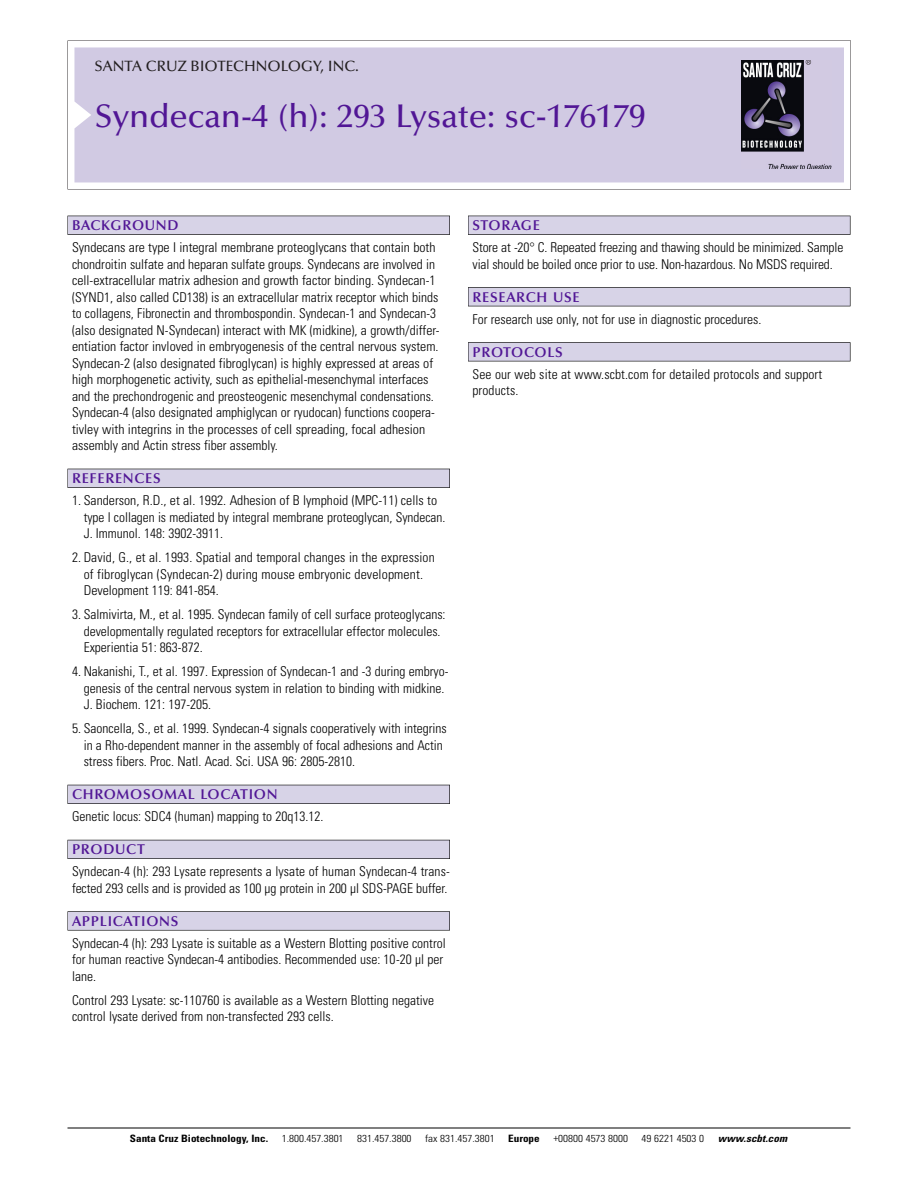
<style>
.page{position:relative;width:918px;height:1188px;background:#fff}
.page>*{position:absolute;margin:0;border:0;box-sizing:border-box;transform-origin:0 0}
.t1{font:500 33px "Optima";color:#511695}
.t2{font:500 15px "Optima";color:#231f20}
.t3{font:600 14.25px "Optima";letter-spacing:.05em;color:#511695}
.t4{font:300 condensed 13.5px/16.5px "Univers";color:#000}
.t5{font:300 condensed 10.2px "Univers";color:#000;scale:1.1 1}
.t6{font:700 condensed 10.2px "Univers";color:#000;scale:1.1 1}
.t7{font:italic 700 condensed 10.2px "Univers";letter-spacing:.005em;color:#000;scale:1.1 1}
</style>
<div class="page">
<svg style="left:68px;top:40px;width:783px;height:149px"></svg>
<div style="left:74px;top:47px;width:770px;height:135px;background:#d1cae3"></div>
<img style="left:741px;top:60px;width:90px;height:108px">
<div style="left:68px;top:216px;width:382px;height:19px;background:#525155"></div>
<div style="left:68px;top:216px;width:381px;height:18px;background:#d7d3e7"></div>
<div style="left:68px;top:469px;width:382px;height:19px;background:#515055"></div>
<div style="left:68px;top:469px;width:381px;height:18px;background:#d7d3e7"></div>
<div style="left:68px;top:785px;width:382px;height:19px;background:#525158"></div>
<div style="left:68px;top:785px;width:381px;height:18px;background:#d7d3e7"></div>
<div style="left:68px;top:840px;width:382px;height:19px;background:#54535a"></div>
<div style="left:68px;top:840px;width:381px;height:18px;background:#d7d3e7"></div>
<svg style="left:68px;top:911px;width:382px;height:20px"></svg>
<div style="left:68px;top:912px;width:381px;height:18px;background:#d7d3e7"></div>
<div style="left:468px;top:216px;width:382px;height:19px;background:#525155"></div>
<div style="left:468px;top:216px;width:382px;height:18px;background:#d7d3e7"></div>
<div style="left:468px;top:287px;width:382px;height:19px;background:#525155"></div>
<div style="left:468px;top:288px;width:382px;height:18px;background:#d7d3e7"></div>
<div style="left:468px;top:342px;width:382px;height:19px;background:#545357"></div>
<div style="left:468px;top:343px;width:382px;height:18px;background:#d7d3e7"></div>
<hr style="left:68px;top:1128px;width:782px;height:1px;background:#000">
<p class="t2" style="left:94px;top:61px;width:266px">SANTA CRUZ BIOTECHNOLOGY, INC.</p>
<h1 class="t1" style="left:94px;top:103px;width:553px">Syndecan-4 (h): 293 Lysate: sc-176179</h1>
<p class="t3" style="left:72px;top:219px;width:108px">BACKGROUND</p>
<p class="t4" style="left:72px;top:240px;width:369px">Syndecans are type I integral membrane proteoglycans that contain both chondroitin sulfate and heparan sulfate groups. Syndecans are involved in cell-extracellular matrix adhesion and growth factor binding. Syndecan-1 (SYND1, also called CD138) is an extracellular matrix receptor which binds to collagens, Fibronectin and thrombospondin. Syndecan-1 and Syndecan-3 (also designated N-Syndecan) interact with MK (midkine), a growth/differ&shy;entiation factor invloved in embryogenesis of the central nervous system.<br>Syndecan-2 (also designated fibroglycan) is highly expressed at areas of high morphogenetic activity, such as epithelial-mesenchymal interfaces and the prechondrogenic and preosteogenic mesenchymal condensations.<br>Syndecan-4 (also designated amphiglycan or ryudocan) functions coopera&shy;tivley with integrins in the processes of cell spreading, focal adhesion assembly and Actin stress fiber assembly.</p>
<p class="t3" style="left:72px;top:473px;width:90px">REFERENCES</p>
<p class="t4" style="left:84px;top:493px;width:363px;text-indent:-12px">1. Sanderson, R.D., et al. 1992. Adhesion of B lymphoid (MPC-11) cells to type I collagen is mediated by integral membrane proteoglycan, Syndecan.<br>J. Immunol. 148: 3902-3911.</p>
<p class="t4" style="left:84px;top:550px;width:353px;text-indent:-12px">2. David, G., et al. 1993. Spatial and temporal changes in the expression of fibroglycan (Syndecan-2) during mouse embryonic development.<br>Development 119: 841-854.</p>
<p class="t4" style="left:84px;top:607px;width:363px;text-indent:-12px">3. Salmivirta, M., et al. 1995. Syndecan family of cell surface proteoglycans: developmentally regulated receptors for extracellular effector molecules.<br>Experientia 51: 863-872.</p>
<p class="t4" style="left:84px;top:664px;width:366px;text-indent:-12px">4. Nakanishi, T., et al. 1997. Expression of Syndecan-1 and -3 during embryo&shy;genesis of the central nervous system in relation to binding with midkine.<br>J. Biochem. 121: 197-205.</p>
<p class="t4" style="left:84px;top:721px;width:365px;text-indent:-12px">5. Saoncella, S., et al. 1999. Syndecan-4 signals cooperatively with integrins in a Rho-dependent manner in the assembly of focal adhesions and Actin stress fibers. Proc. Natl. Acad. Sci. USA 96: 2805-2810.</p>
<p class="t3" style="left:72px;top:789px;width:207px">CHROMOSOMAL LOCATION</p>
<p class="t4" style="left:72px;top:809px;width:253px">Genetic locus: SDC4 (human) mapping to 20q13.12.</p>
<p class="t3" style="left:72px;top:844px;width:74px">PRODUCT</p>
<p class="t4" style="left:72px;top:864px;width:379px">Syndecan-4 (h): 293 Lysate represents a lysate of human Syndecan-4 trans&shy;fected 293 cells and is provided as 100 µg protein in 200 µl SDS-PAGE buffer.</p>
<p class="t3" style="left:72px;top:915px;width:108px">APPLICATIONS</p>
<p class="t4" style="left:72px;top:936px;width:375px">Syndecan-4 (h): 293 Lysate is suitable as a Western Blotting positive control for human reactive Syndecan-4 antibodies. Recommended use: 10-20 µl per lane.</p>
<p class="t4" style="left:72px;top:993px;width:364px">Control 293 Lysate: sc-110760 is available as a Western Blotting negative control lysate derived from non-transfected 293 cells.</p>
<p class="t3" style="left:473px;top:219px;width:69px">STORAGE</p>
<p class="t4" style="left:473px;top:240px;width:372px">Store at -20° C. Repeated freezing and thawing should be minimized. Sample vial should be boiled once prior to use. Non-hazardous. No MSDS required.</p>
<p class="t3" style="left:473px;top:291px;width:109px">RESEARCH USE</p>
<p class="t4" style="left:473px;top:312px;width:290px">For research use only, not for use in diagnostic procedures.</p>
<p class="t3" style="left:473px;top:346px;width:92px">PROTOCOLS</p>
<p class="t4" style="left:473px;top:367px;width:351px">See our web site at www.scbt.com for detailed protocols and support products.</p>
<p class="t6" style="left:130px;top:1135px;width:127px">Santa Cruz Biotechnology, Inc.</p>
<p class="t5" style="left:282px;top:1135px;width:58px">1.800.457.3801</p>
<p class="t5" style="left:357px;top:1135px;width:51px">831.457.3800</p>
<p class="t5" style="left:425px;top:1135px;width:65px">fax 831.457.3801</p>
<p class="t6" style="left:508px;top:1135px;width:30px">Europe</p>
<p class="t5" style="left:553px;top:1135px;width:69px">+00800 4573 8000</p>
<p class="t5" style="left:642px;top:1135px;width:58px">49 6221 4503 0</p>
<p class="t7" style="left:718px;top:1135px;width:64px">www.scbt.com</p>
</div>
